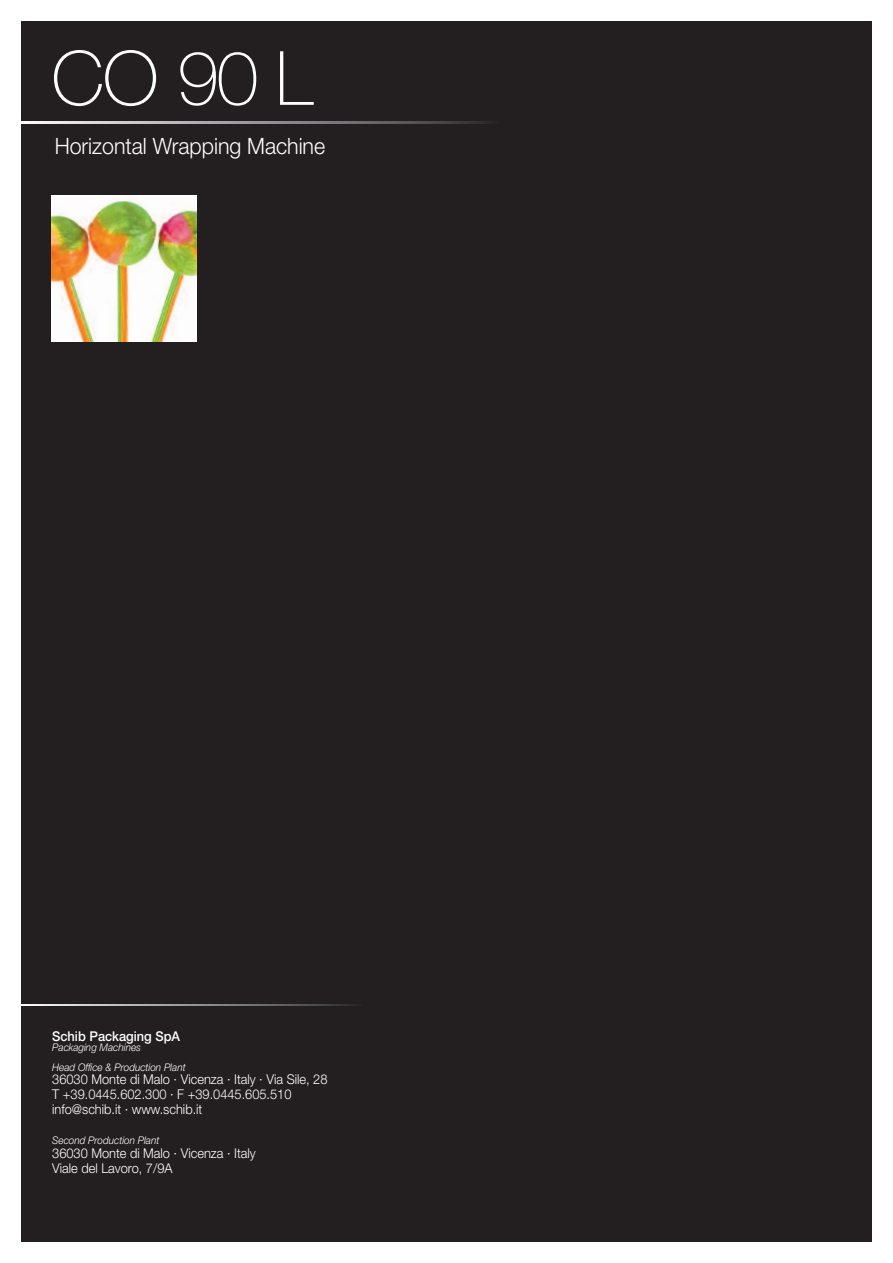
<style>
.page{position:relative;width:893px;height:1263px;background:#fff}
.page>*{position:absolute;margin:0;border:0;box-sizing:border-box;transform-origin:0 0}
.t1{font:100 75px "Helvetica Neue";color:#fff}
.t2{font:300 22.5px "Helvetica Neue";color:#fff;scale:.95 1}
.t3{font:300 13.5px/15px "Helvetica Neue";color:#fff;scale:.95 1}
.t4{font:500 13.5px "Helvetica Neue";color:#fff;scale:.95 1}
.t5{font:italic 300 10.5px/20.1px "Helvetica Neue";color:#fff;scale:.95 1}
</style>
<div class="page">
<div style="left:21px;top:21px;width:851px;height:1221px;background:#231f20"></div>
<svg style="left:21px;top:1004px;width:333px;height:2px"></svg>
<svg style="left:21px;top:122px;width:465px;height:1px"></svg>
<img style="left:51px;top:196px;width:145px;height:145px">
<h1 class="t1" style="left:51px;top:51px;width:263px">CO 90 L</h1>
<h2 class="t2" style="left:55px;top:138px;width:286px">Horizontal Wrapping Machine</h2>
<p class="t4" style="left:52px;top:1031px;width:136px">Schib Packaging SpA</p>
<p class="t5" style="left:52px;top:1038px;width:142px">Packaging Machines<br>Head Office &amp; Production Plant</p>
<p class="t3" style="left:52px;top:1073px;width:291px">36030 Monte di Malo · Vicenza · Italy · Via Sile, 28<br>T +39.0445.602.300 · F +39.0445.605.510 info@schib.it · www.schib.it</p>
<p class="t5" style="left:52px;top:1131px;width:114px">Second Production Plant</p>
<p class="t3" style="left:52px;top:1147px;width:216px">36030 Monte di Malo · Vicenza · Italy<br>Viale del Lavoro, 7/9A</p>
</div>
